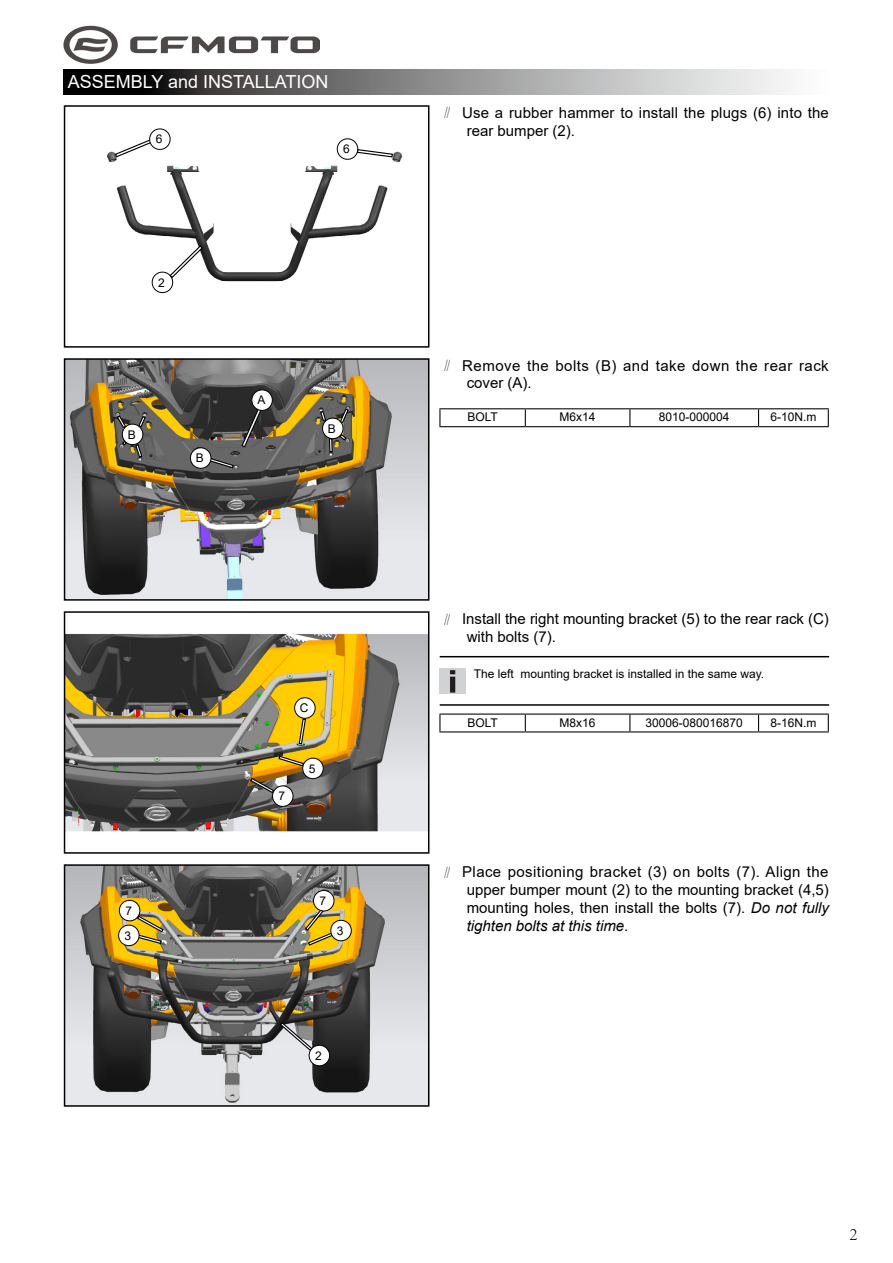
<style>
.page{position:relative;width:893px;height:1263px;background:#fff}
.page>*{position:absolute;margin:0;border:0;box-sizing:border-box;transform-origin:0 0}
.t1{font:18px "Arial";color:#fff}
.t2{font:300 18px "Adobe Song Std";color:#000}
.t3{font:15px/18px "Arial";color:#000}
.t4{font:15px/16.5px "Arial";letter-spacing:.035em;color:#000}
.t5{font:12px "Arial";color:#000}
.s1{font-family:"Adobe Song Std";font-weight:300}
.s2{font-style:italic}
</style>
<div class="page">
<img style="left:107px;top:128px;width:296px;height:166px">
<div style="left:64px;top:105px;width:365px;height:243px;border:2px solid #000"></div>
<img style="left:67px;top:361px;width:359px;height:237px">
<div style="left:64px;top:358px;width:365px;height:243px;border:2px solid #000"></div>
<svg style="left:241px;top:408px;width:21px;height:40px"></svg>
<svg style="left:137px;top:415px;width:10px;height:13px"></svg>
<div style="left:252px;top:390px;width:20px;height:20px;background:#fff;border-radius:50%"></div>
<div style="left:251px;top:389px;width:22px;height:22px;border:1px solid #000;border-radius:50%"></div>
<div style="left:152px;top:272px;width:21px;height:21px;background:#fff;border-radius:50%"></div>
<div style="left:152px;top:272px;width:21px;height:21px;border:1px solid #000;border-radius:50%"></div>
<div style="left:337px;top:139px;width:21px;height:20px;background:#fff;border-radius:50%"></div>
<div style="left:337px;top:138px;width:21px;height:22px;border:1px solid #000;border-radius:50%"></div>
<svg style="left:114px;top:138px;width:39px;height:20px"></svg>
<svg style="left:64px;top:69px;width:724px;height:26px;background:#818181"></svg>
<div style="left:122px;top:424px;width:21px;height:21px;background:#fff;border-radius:50%"></div>
<div style="left:122px;top:424px;width:21px;height:21px;border:1px solid #000;border-radius:50%"></div>
<svg style="left:116px;top:414px;width:11px;height:15px"></svg>
<svg style="left:169px;top:244px;width:35px;height:35px"></svg>
<svg style="left:356px;top:148px;width:38px;height:10px"></svg>
<svg style="left:207px;top:457px;width:28px;height:12px"></svg>
<div style="left:323px;top:418px;width:20px;height:21px;background:#fff;border-radius:50%"></div>
<div style="left:322px;top:418px;width:21px;height:21px;border:1px solid #000;border-radius:50%"></div>
<img style="left:67px;top:633px;width:359px;height:199px">
<div style="left:64px;top:611px;width:365px;height:243px;border:2px solid #000"></div>
<img style="left:67px;top:867px;width:359px;height:237px">
<div style="left:64px;top:864px;width:365px;height:243px;border:2px solid #000"></div>
<div style="left:150px;top:129px;width:20px;height:20px;background:#fff;border-radius:50%"></div>
<div style="left:149px;top:129px;width:22px;height:21px;border:1px solid #000;border-radius:50%"></div>
<svg style="left:134px;top:443px;width:9px;height:15px"></svg>
<svg style="left:121px;top:440px;width:7px;height:6px"></svg>
<svg style="left:319px;top:410px;width:8px;height:12px"></svg>
<svg style="left:339px;top:408px;width:10px;height:16px"></svg>
<svg style="left:328px;top:438px;width:5px;height:15px"></svg>
<svg style="left:339px;top:433px;width:8px;height:8px"></svg>
<div style="left:190px;top:448px;width:21px;height:20px;background:#fff;border-radius:50%"></div>
<div style="left:190px;top:447px;width:21px;height:22px;border:1px solid #000;border-radius:50%"></div>
<svg style="left:278px;top:755px;width:27px;height:12px"></svg>
<svg style="left:249px;top:777px;width:26px;height:17px"></svg>
<div style="left:303px;top:758px;width:20px;height:21px;background:#fff;border-radius:50%"></div>
<div style="left:302px;top:758px;width:22px;height:21px;border:1px solid #000;border-radius:50%"></div>
<div style="left:273px;top:786px;width:20px;height:20px;background:#fff;border-radius:50%"></div>
<div style="left:272px;top:785px;width:21px;height:22px;border:1px solid #000;border-radius:50%"></div>
<div style="left:295px;top:698px;width:20px;height:20px;background:#fff;border-radius:50%"></div>
<div style="left:294px;top:697px;width:21px;height:22px;border:1px solid #000;border-radius:50%"></div>
<svg style="left:298px;top:718px;width:9px;height:27px"></svg>
<svg style="left:135px;top:915px;width:29px;height:30px"></svg>
<svg style="left:304px;top:908px;width:30px;height:38px"></svg>
<div style="left:119px;top:925px;width:20px;height:21px;background:#fff;border-radius:50%"></div>
<div style="left:118px;top:925px;width:21px;height:21px;border:1px solid #000;border-radius:50%"></div>
<div style="left:331px;top:920px;width:20px;height:21px;background:#fff;border-radius:50%"></div>
<div style="left:330px;top:920px;width:22px;height:21px;border:1px solid #000;border-radius:50%"></div>
<div style="left:119px;top:900px;width:21px;height:21px;background:#fff;border-radius:50%"></div>
<div style="left:119px;top:900px;width:21px;height:21px;border:1px solid #000;border-radius:50%"></div>
<div style="left:313px;top:890px;width:21px;height:21px;background:#fff;border-radius:50%"></div>
<div style="left:313px;top:890px;width:21px;height:21px;border:1px solid #000;border-radius:50%"></div>
<img style="left:440px;top:668px;width:25px;height:26px">
<svg style="left:279px;top:1021px;width:35px;height:31px"></svg>
<div style="left:309px;top:1045px;width:21px;height:21px;background:#fff;border-radius:50%"></div>
<div style="left:309px;top:1045px;width:21px;height:21px;border:1px solid #000;border-radius:50%"></div>
<hr style="left:440px;top:656px;width:389px;height:1px;background:#000">
<hr style="left:440px;top:704px;width:389px;height:2px;background:#000">
<hr style="left:439px;top:408px;width:86px;height:1px;background:#000">
<svg style="left:439px;top:409px;width:1px;height:17px"></svg>
<hr style="left:525px;top:408px;width:105px;height:1px;background:#000">
<svg style="left:525px;top:409px;width:1px;height:17px"></svg>
<hr style="left:630px;top:408px;width:129px;height:1px;background:#000">
<svg style="left:629px;top:409px;width:1px;height:17px"></svg>
<hr style="left:759px;top:408px;width:70px;height:1px;background:#000">
<svg style="left:758px;top:409px;width:1px;height:17px"></svg>
<svg style="left:828px;top:409px;width:1px;height:17px"></svg>
<hr style="left:439px;top:426px;width:86px;height:1px;background:#000">
<hr style="left:525px;top:426px;width:105px;height:1px;background:#000">
<hr style="left:630px;top:426px;width:129px;height:1px;background:#000">
<hr style="left:759px;top:426px;width:70px;height:1px;background:#000">
<hr style="left:439px;top:713px;width:86px;height:2px;background:#000">
<svg style="left:439px;top:715px;width:1px;height:16px"></svg>
<hr style="left:525px;top:713px;width:105px;height:2px;background:#000">
<svg style="left:525px;top:715px;width:1px;height:16px"></svg>
<hr style="left:630px;top:713px;width:129px;height:2px;background:#000">
<svg style="left:629px;top:715px;width:1px;height:16px"></svg>
<hr style="left:759px;top:713px;width:70px;height:2px;background:#000">
<svg style="left:758px;top:715px;width:1px;height:16px"></svg>
<svg style="left:828px;top:715px;width:1px;height:16px"></svg>
<hr style="left:439px;top:731px;width:86px;height:1px;background:#000">
<hr style="left:525px;top:731px;width:105px;height:1px;background:#000">
<hr style="left:630px;top:731px;width:129px;height:1px;background:#000">
<hr style="left:759px;top:731px;width:70px;height:1px;background:#000">
<img style="left:64px;top:26px;width:255px;height:38px">
<p class="t1" style="left:68px;top:70px;width:262px">ASSEMBLY and INSTALLATION</p>
<p class="t5" style="left:156px;top:131px;width:8px">6</p>
<p class="t5" style="left:343px;top:141px;width:8px">6</p>
<p class="t5" style="left:158px;top:274px;width:8px">2</p>
<p class="t5" style="left:128px;top:426px;width:10px">B</p>
<p class="t5" style="left:196px;top:450px;width:10px">B</p>
<p class="t5" style="left:258px;top:392px;width:10px">A</p>
<p class="t5" style="left:328px;top:420px;width:10px">B</p>
<p class="t5" style="left:125px;top:902px;width:8px">7</p>
<p class="t5" style="left:300px;top:700px;width:10px">C</p>
<p class="t5" style="left:279px;top:788px;width:8px">7</p>
<p class="t5" style="left:309px;top:760px;width:8px">5</p>
<p class="t5" style="left:320px;top:892px;width:8px">7</p>
<p class="t5" style="left:125px;top:927px;width:8px">3</p>
<p class="t5" style="left:337px;top:922px;width:8px">3</p>
<p class="t5" style="left:315px;top:1047px;width:8px">2</p>
<p class="t3" style="left:467px;top:104px;width:364px;text-indent:-27px"><span class="s1">∥</span> Use a rubber hammer to install the plugs (6) into the rear bumper (2).</p>
<p class="t4" style="left:467px;top:357px;width:364px;text-indent:-27px"><span class="s1">∥</span> Remove the bolts (B) and take down the rear rack cover (A).</p>
<p class="t5" style="left:467px;top:409px;width:32px">BOLT</p>
<p class="t5" style="left:560px;top:409px;width:38px">M6x14</p>
<p class="t5" style="left:659px;top:409px;width:72px">8010-000004</p>
<p class="t5" style="left:770px;top:409px;width:48px">6-10N.m</p>
<p class="t3" style="left:467px;top:610px;width:364px;text-indent:-27px"><span class="s1">∥</span> Install the right mounting bracket (5) to the rear rack (C) with bolts (7).</p>
<p class="t5" style="left:474px;top:666px;width:292px">The left mounting bracket is installed in the same way.</p>
<p class="t5" style="left:467px;top:714px;width:32px">BOLT</p>
<p class="t5" style="left:560px;top:714px;width:38px">M8x16</p>
<p class="t5" style="left:645px;top:714px;width:99px">30006-080016870</p>
<p class="t5" style="left:770px;top:714px;width:48px">8-16N.m</p>
<p class="t3" style="left:467px;top:863px;width:364px;text-align:justify;text-indent:-27px"><span class="s1">∥</span> Place positioning bracket (3) on bolts (7). Align the upper bumper mount (2) to the mounting bracket (4,5) mounting holes, then install the bolts (7). <span class="s2">Do not fully tighten bolts at this time</span>.</p>
<p class="t2" style="left:849px;top:1223px;width:10px">2</p>
</div>
